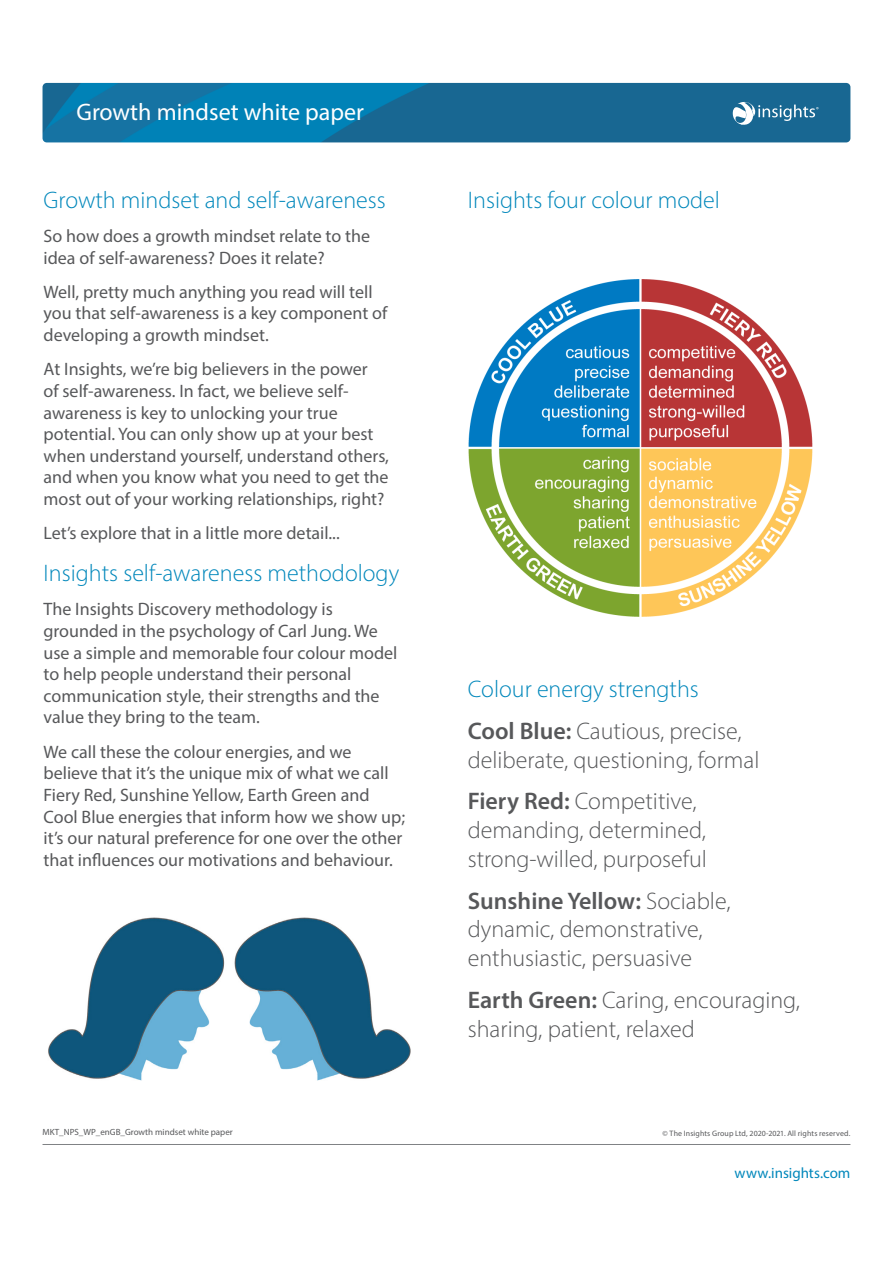
<style>
.page{position:relative;width:893px;height:1263px;background:#fff}
.page>*{position:absolute;margin:0;border:0;box-sizing:border-box;transform-origin:0 0}
.t1{font:300 24px/28.8px "Myriad Pro";color:#57585a}
.t2{font:300 24px/41.5px "Myriad Pro";color:#0087bb}
.t3{font:24px "Myriad Pro";color:#fff}
.t4{font:18px/21.6px "Myriad Pro";color:#57585a}
.t5{font:15px "Myriad Pro";color:#0087bb}
.t6{font:9px "Myriad Pro";color:#57585a}
.t7{font:7.95px "Myriad Pro";letter-spacing:.015em;color:#57585a}
.s1{font-weight:600;color:#57585a}
.s2{color:#57585a}
.s3{font-weight:600}
</style>
<div class="page">
<img style="left:43px;top:83px;width:807px;height:59px">
<svg style="left:733px;top:102px;width:85px;height:23px"></svg>
<hr style="left:43px;top:1144px;width:807px;height:1px;background:#808285">
<img style="left:468px;top:279px;width:345px;height:338px">
<img style="left:48px;top:917px;width:363px;height:164px">
<h1 class="t3" style="left:77px;top:97px;width:289px">Growth mindset white paper</h1>
<h1 class="t2" style="left:44px;top:179px;width:344px">Growth mindset and self-awareness</h1>
<p class="t4" style="left:44px;top:225px;width:328px">So how does a growth mindset relate to the idea of self-awareness? Does it relate?</p>
<p class="t4" style="left:44px;top:281px;width:345px">Well, pretty much anything you read will tell you that self-awareness is a key component of developing a growth mindset.</p>
<p class="t4" style="left:44px;top:358px;width:347px">At Insights, we’re big believers in the power<br>of self-awareness. In fact, we believe self&shy;awareness is key to unlocking your true potential. You can only show up at your best when understand yourself, understand others, and when you know what you need to get the most out of your working relationships, right?</p>
<p class="t4" style="left:44px;top:522px;width:298px">Let’s explore that in a little more detail...</p>
<h1 class="t2" style="left:44px;top:552px;width:357px">Insights self-awareness methodology</h1>
<p class="t4" style="left:44px;top:598px;width:355px">The Insights Discovery methodology is grounded in the psychology of Carl Jung. We use a simple and memorable four colour model to help people understand their personal communication style, their strengths and the value they bring to the team.</p>
<p class="t4" style="left:44px;top:740px;width:363px">We call these the colour energies, and we believe that it’s the unique mix of what we call Fiery Red, Sunshine Yellow, Earth Green and Cool Blue energies that inform how we show up; it’s our natural preference for one over the other that influences our motivations and behaviour.</p>
<h1 class="t2" style="left:468px;top:179px;width:254px">Insights four colour model</h1>
<h1 class="t2" style="left:468px;top:668px;width:275px">Colour energy strengths<br><span class="s1">Cool Blue:</span> <span class="s2">Cautious, precise,</span></h1>
<h1 class="t1" style="left:468px;top:739px;width:293px;line-height:41.5px">deliberate, questioning, formal<br><span class="s3">Fiery Red:</span> Competitive,</h1>
<h1 class="t1" style="left:468px;top:815px;width:241px">demanding, determined, strong-willed, purposeful</h1>
<h1 class="t1" style="left:468px;top:886px;width:264px"><span class="s3">Sunshine Yellow:</span> Sociable, dynamic, demonstrative, enthusiastic, persuasive</h1>
<h1 class="t1" style="left:468px;top:985px;width:334px"><span class="s3">Earth Green:</span> Caring, encouraging, sharing, patient, relaxed</h1>
<p class="t6" style="left:43px;top:1126px;width:192px">MKT_NPS_WP_enGB_Growth mindset white paper</p>
<p class="t7" style="left:663px;top:1128px;width:189px">© The Insights Group Ltd, 2020-2021. All rights reserved.</p>
<p class="t5" style="left:735px;top:1164px;width:117px">www.insights.com</p>
</div>
